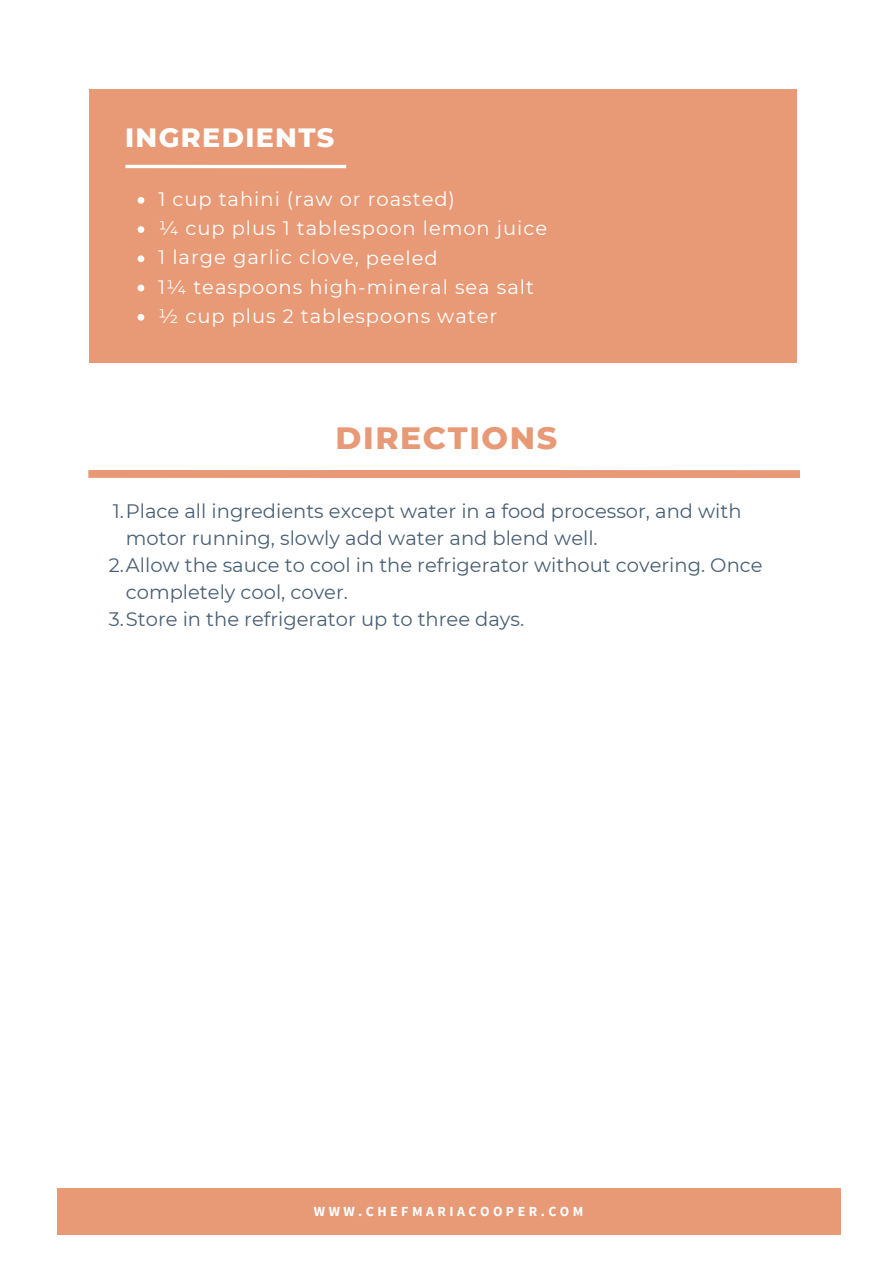
<style>
.page{position:relative;width:893px;height:1264px;background:#fff}
.page>*{position:absolute;margin:0;border:0;box-sizing:border-box;transform-origin:0 0}
.t1{font:800 31.5px "Montserrat";letter-spacing:.05em;color:#e89976}
.t2{font:800 27px "Montserrat";letter-spacing:.05em;color:#fff}
.t3{font:19.5px "Montserrat";color:#495f74}
.t4{font:19.5px/29.2px "Montserrat";letter-spacing:.05em;color:#fff}
.t5{font:700 13.8px "Source Sans Pro";letter-spacing:.25em;color:#fff}
</style>
<div class="page">
<div style="left:57px;top:1188px;width:783px;height:46px;background:#e89976"></div>
<div style="left:89px;top:89px;width:707px;height:273px;background:#e89976"></div>
<hr style="left:125px;top:165px;width:221px;height:3px;background:#fff">
<svg style="left:138px;top:197px;width:6px;height:7px"></svg>
<svg style="left:137px;top:226px;width:7px;height:7px"></svg>
<svg style="left:137px;top:255px;width:7px;height:7px"></svg>
<svg style="left:137px;top:285px;width:7px;height:6px"></svg>
<svg style="left:137px;top:314px;width:7px;height:7px"></svg>
<div style="left:88px;top:470px;width:474px;height:8px;background:#e89976"></div>
<div style="left:325px;top:470px;width:475px;height:8px;background:#e89976"></div>
<h2 class="t2" style="left:125px;top:121px;width:211px">INGREDIENTS</h2>
<p class="t4" style="left:158px;top:184px;width:390px">1 cup tahini (raw or roasted)<br>¼ cup plus 1 tablespoon lemon juice<br>1 large garlic clove, peeled<br>1¼ teaspoons high-mineral sea salt ½ cup plus 2 tablespoons water</p>
<h1 class="t1" style="left:335px;top:418px;width:223px">DIRECTIONS</h1>
<p class="t3" style="left:113px;top:499px;width:630px">1.Place all ingredients except water in a food processor, and with</p>
<p class="t3" style="left:126px;top:526px;width:473px">motor running, slowly add water and blend well.</p>
<p class="t3" style="left:109px;top:553px;width:655px">2.Allow the sauce to cool in the refrigerator without covering. Once</p>
<p class="t3" style="left:126px;top:580px;width:223px">completely cool, cover.</p>
<p class="t3" style="left:109px;top:607px;width:417px">3.Store in the refrigerator up to three days.</p>
<p class="t5" style="left:314px;top:1202px;width:271px">WWW.CHEFMARIACOOPER.COM</p>
</div>
